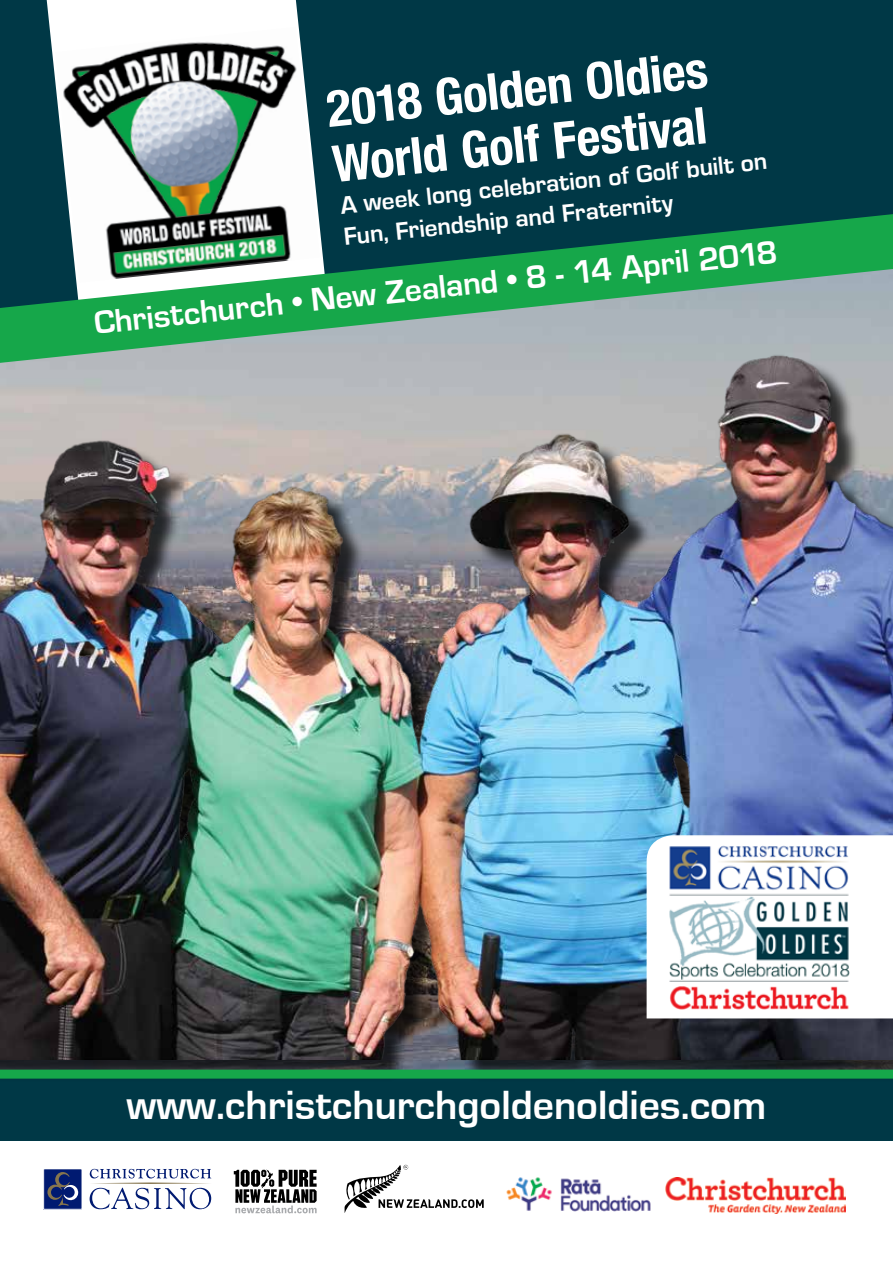
<style>
.page{position:relative;width:893px;height:1263px;background:#fff}
.page>*{position:absolute;margin:0;border:0;box-sizing:border-box;transform-origin:0 0}
.t1{font:700 condensed 51px/55.5px "Helvetica Neue";color:#fff}
.t2{font:700 42px "Eurostile";color:#fff}
.t3{font:700 33.75px "Eurostile";color:#fff}
.t4{font:700 25.5px/31.5px "Eurostile";color:#fff}
</style>
<div class="page">
<div style="left:0;top:0;width:893px;height:214px;background:#003846"></div>
<svg style="left:47px;top:0;width:280px;height:214px"></svg>
<svg style="left:0;top:214px;width:893px;height:116px;background:#328d63"></svg>
<div style="left:0;top:1078px;width:893px;height:62px;background:#003846"></div>
<img style="left:0;top:330px;width:893px;height:729px">
<div style="left:0;top:1069px;width:893px;height:9px;background:#16a74a"></div>
<img style="left:55px;top:27px;width:265px;height:256px">
<img style="left:506px;top:1177px;width:145px;height:35px">
<svg style="left:234px;top:1169px;width:83px;height:44px"></svg>
<svg style="left:90px;top:1169px;width:122px;height:40px"></svg>
<div style="left:44px;top:1169px;width:38px;height:40px;background:#001a71"></div>
<div style="left:43px;top:1168px;width:39px;height:41px;border:1px solid #fff"></div>
<svg style="left:47px;top:1172px;width:31px;height:34px"></svg>
<img style="left:665px;top:1177px;width:180px;height:37px">
<svg style="left:345px;top:1165px;width:139px;height:48px"></svg>
<svg style="left:646px;top:834px;width:247px;height:185px"></svg>
<img style="left:668px;top:842px;width:184px;height:170px">
<h1 class="t1" style="left:324px;top:78px;width:384px;rotate:-6deg">2018 Golden Oldies<br>World Golf Festival</h1>
<p class="t4" style="left:339px;top:190px;width:430px;rotate:-6deg">A week long celebration of Golf built on<br>Fun, Friendship and Fraternity</p>
<h3 class="t3" style="left:92px;top:305px;width:688px;rotate:-6deg">Christchurch • New Zealand • 8 - 14 April 2018</h3>
<h2 class="t2" style="left:127px;top:1082px;width:641px">www.christchurchgoldenoldies.com</h2>
</div>
